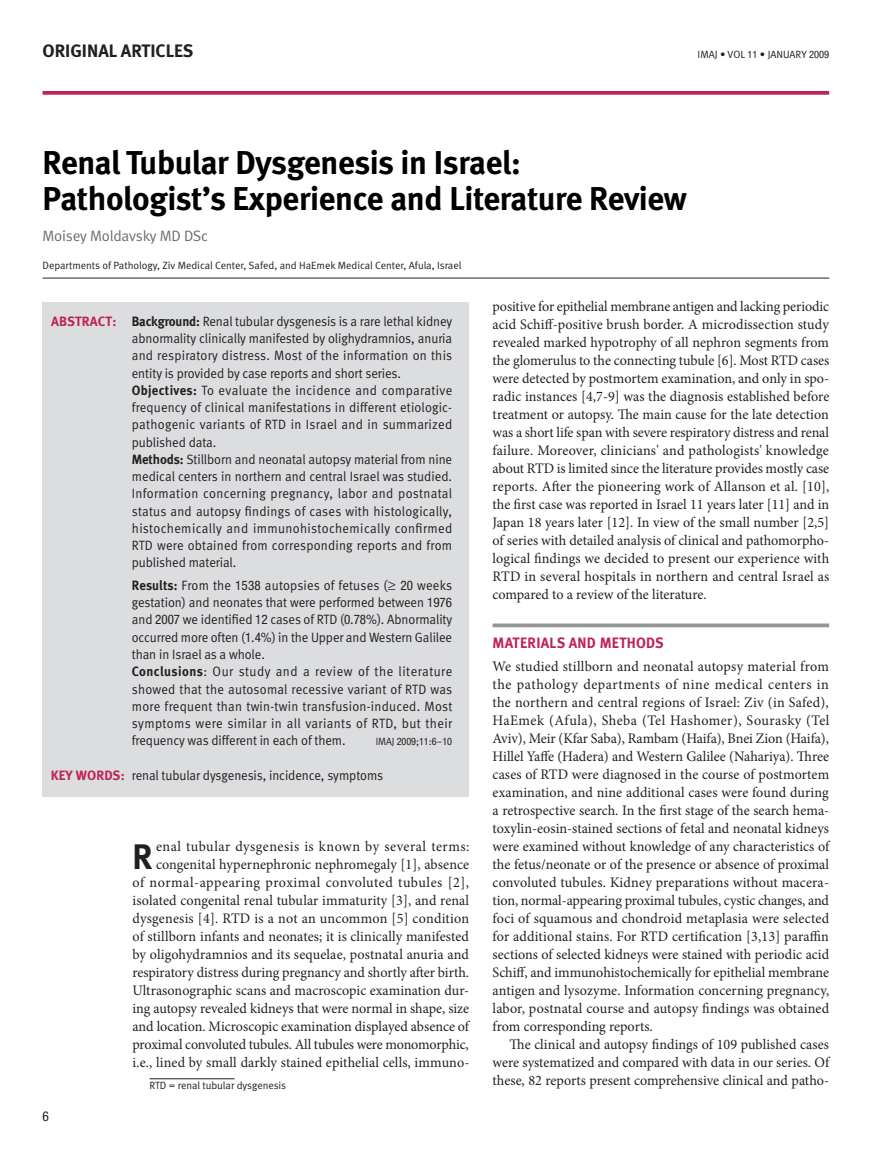
<style>
.page{position:relative;width:893px;height:1149px;background:#fff}
.page>*{position:absolute;margin:0;border:0;box-sizing:border-box;transform-origin:0 0}
.t1{font:700 35.4px "Meta";color:#231f20}
.t2{font:700 33px/36px "Meta";letter-spacing:-.01em;color:#000}
.t3{font:700 18px "Meta";color:#231f20}
.t4{font:15px "Meta Normal";letter-spacing:-.01em;color:#6c6d70}
.t5{font:700 15px "Meta";letter-spacing:.02em;color:#bf2454}
.t6{font:14.55px/18px "Minion Pro";letter-spacing:.005em;color:#231f20;text-align:justify}
.t7{font:13.5px/17.2px "Meta Normal";letter-spacing:.01em;color:#231f20;scale:.95 1}
.t8{font:700 13.5px "Meta";letter-spacing:.01em;color:#bf2454}
.t9{font:condensed 13.5px "Helvetica Neue";color:#231f20}
.t10{font:10.5px "Meta Normal";color:#231f20}
.t11{font:condensed 10.2px "Helvetica Neue";letter-spacing:-.005em;color:#231f20}
.s1{font-family:"Helvetica Neue";font-stretch:condensed;font-size:10.2px}
.s2{font-family:"Meta";font-weight:700}
.s3{font-family:"Helvetica Neue";font-stretch:condensed;font-size:13.05px}
.s4{font-family:"Minion Pro";font-size:15px}
.s5{font-family:"Meta Normal";font-stretch:normal;font-size:10.5px}
</style>
<div class="page">
<svg style="left:43px;top:91px;width:786px;height:4px;background:#c3335f"></svg>
<div style="left:43px;top:302px;width:426px;height:494px;background:#dcdddf"></div>
<hr style="left:43px;top:277px;width:786px;height:2px;background:#6c6d70">
<hr style="left:150px;top:1078px;width:85px;height:1px;background:#231f20">
<svg style="left:493px;top:623px;width:336px;height:4px"></svg>
<p class="t3" style="left:43px;top:40px;width:152px">Original Articles</p>
<p class="t10" style="left:698px;top:48px;width:133px">IMAJ • VOL <span class="s1">11</span> • January <span class="s1">2009</span></p>
<h2 class="t2" style="left:43px;top:144px;width:646px">Renal Tubular Dysgenesis in Israel:<br>Pathologist’s Experience and Literature Review</h2>
<p class="t4" style="left:43px;top:227px;width:167px">Moisey Moldavsky MD DSc</p>
<p class="t10" style="left:43px;top:259px;width:420px">Departments of Pathology, Ziv Medical Center, Safed, and HaEmek Medical Center, Afula, Israel</p>
<p class="t8" style="left:51px;top:313px;width:67px">Ab stract:</p>
<p class="t8" style="left:51px;top:767px;width:76px">Key words:</p>
<p class="t7" style="left:132px;top:312px;width:339px"><span class="s2">Background:</span> Renal tubular dysgenesis is a rare lethal kidney abnormality clinically manifested by olighydramnios, anuria and respiratory distress. Most of the information on this entity is provided by case reports and short series.<br><span class="s2">Objectives:</span> To evaluate the incidence and comparative frequency of clinical manifestations in different etiologic&shy;pathogenic variants of RTD in Israel and in summarized published data.<br><span class="s2">Methods:</span> Stillborn and neonatal autopsy material from nine medical centers in northern and central Israel was studied.<br>Information concerning pregnancy, labor and postnatal status and autopsy findings of cases with histologically, histochemically and immunohistochemically confirmed RTD were obtained from corresponding reports and from published material.</p>
<p class="t7" style="left:132px;top:576px;width:339px"><span class="s2">Results:</span> From the <span class="s3">1538</span> autopsies of fetuses (<span class="s4">≥</span> <span class="s3">20</span> weeks gestation) and neonates that were performed between <span class="s3">1976 </span>and <span class="s3">2007</span> we identified <span class="s3">12</span> cases of RTD (<span class="s3">0</span>.<span class="s3">78</span>%). Abnormality occurred more often (<span class="s3">1</span>.<span class="s3">4</span>%) in the U pper and Western Galilee than in Israel as a whole.<br><span class="s2">Conclusions</span>: Our study and a review of the literature showed that the autosomal recessive variant of RTD was more frequent than twin-twin transfusion-induced. Most symptoms were similar in all variants of RTD, but their frequency was different in each of them.</p>
<p class="t11" style="left:376px;top:735px;width:78px"><span class="s5">IMAJ</span> 2009<span class="s5">;</span>11<span class="s5">:</span>6<span class="s5">–</span>10</p>
<p class="t7" style="left:132px;top:766px;width:266px">renal tubular dysgenesis, incidence, symptoms</p>
<p class="t9" style="left:43px;top:1108px;width:8px">6</p>
<p class="t6" style="left:133px;top:837px;width:338px;text-align:right">enal tubular dysgenesis is known by several terms: congenital hypernephronic nephromegaly [1], absence<br>of normal-appearing proximal convoluted tubules [2], isolated congenital renal tubular immaturity [3], and renal dysgenesis [4]. RTD is a not an uncommon [5] condition of stillborn infants and neonates; it is clinically manifested by oligohydramnios and its sequelae, postnatal anuria and respiratory distress during pregnancy and shortly after birth.<br>Ultrasonographic scans and macroscopic examination dur&shy;ing autopsy revealed kidneys that were normal in shape, size and location. Microscopic examination displayed absence of proximal convoluted tubules. All tubules were monomorphic, i.e., lined by small darkly stained epithelial cells, immuno-</p>
<p class="t10" style="left:150px;top:1079px;width:138px">RTD = renal tubular dysgenesis</p>
<h1 class="t1" style="left:133px;top:835px;width:19px">R</h1>
<p class="t6" style="left:493px;top:297px;width:338px">positive for epithelial membrane antigen and lacking periodic acid Schiff-positive brush border. A microdissection study revealed marked hypotrophy of all nephron segments from the glomerulus to the connecting tubule [6]. Most RTD cases were detected by postmortem examination, and only in spo&shy;radic instances [4,7-9] was the diagnosis established before treatment or autopsy. The main cause for the late detection was a short life span with severe respiratory distress and renal failure. Moreover, clinicians' and pathologists' knowledge about RTD is limited since the literature provides mostly case reports. After the pioneering work of Allanson et al. [10], the first case was reported in Israel 11 years later [11] and in Japan 18 years later [12]. In view of the small number [2,5] of series with detailed analysis of clinical and pathomorpho&shy;logical findings we decided to present our experience with RTD in several hospitals in northern and central Israel as compared to a review of the literature.</p>
<p class="t5" style="left:493px;top:634px;width:173px">Materials and Methods</p>
<p class="t6" style="left:493px;top:657px;width:338px">We studied stillborn and neonatal autopsy material from the pathology departments of nine medical centers in the northern and central regions of Israel: Ziv (in Safed), HaEmek (Afula), Sheba (Tel Hashomer), Sourasky (Tel Aviv), Meir (Kfar Saba), Rambam (Haifa), Bnei Zion (Haifa), Hillel Yaffe (Hadera) and Western Galilee (Nahariya). Three cases of RTD were diagnosed in the course of postmortem examination, and nine additional cases were found during a retrospective search. In the first stage of the search hema&shy;toxylin-eosin-stained sections of fetal and neonatal kidneys were examined without knowledge of any characteristics of the fetus/neonate or of the presence or absence of proximal convoluted tubules. Kidney preparations without macera&shy;tion, normal-appearing proximal tubules, cystic changes, and foci of squamous and chondroid metaplasia were selected for additional stains. For RTD certification [3,13] paraffin sections of selected kidneys were stained with periodic acid Schiff, and immunohistochemically for epithelial membrane antigen and lysozyme. Information concerning pregnancy, labor, postnatal course and autopsy findings was obtained from corresponding reports.</p>
<p class="t6" style="left:493px;top:1035px;width:338px;text-indent:17px">The clinical and autopsy findings of 109 published cases were systematized and compared with data in our series. Of these, 82 reports present comprehensive clinical and patho-</p>
</div>
